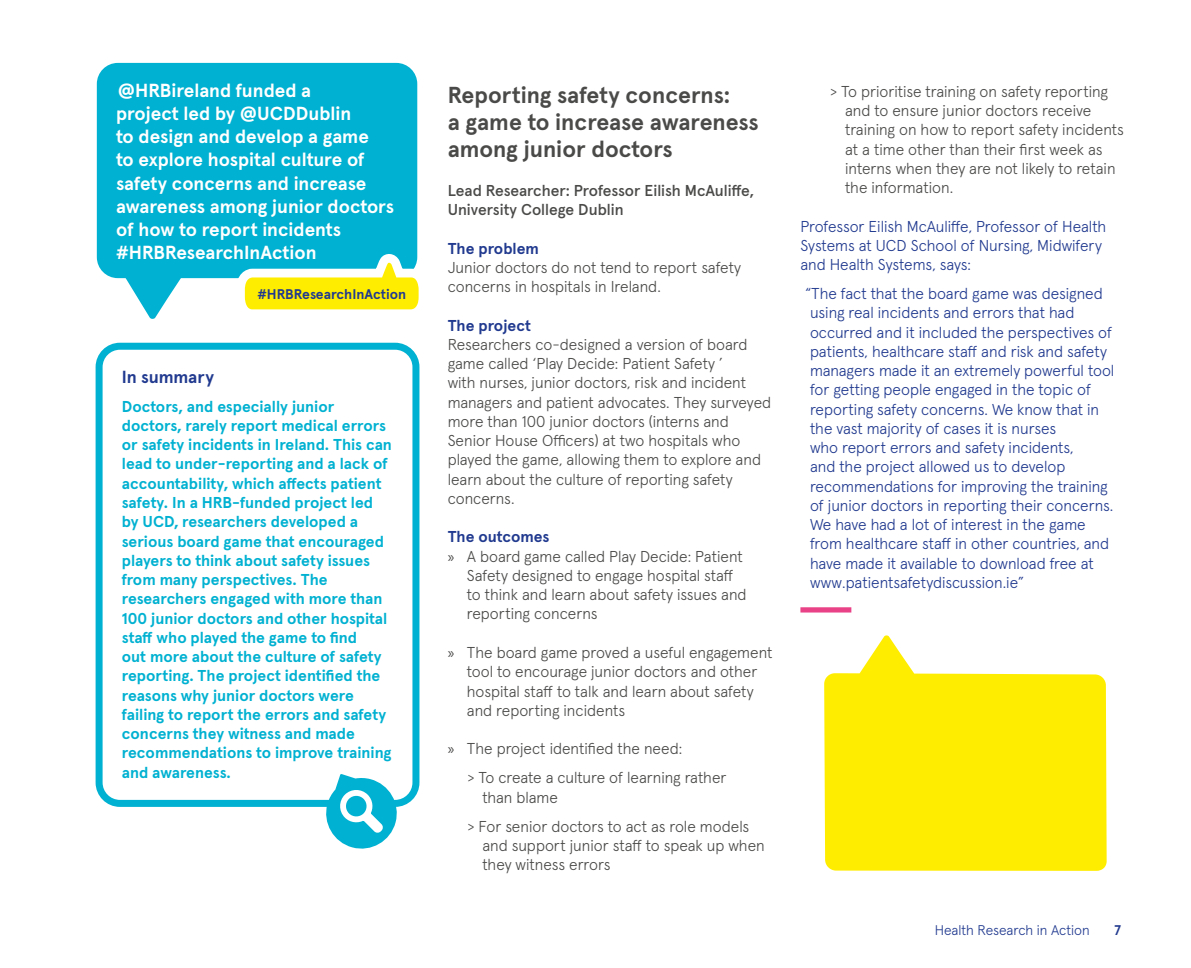
<style>
.page{position:relative;width:1191px;height:968px;background:#fff}
.page>*{position:absolute;margin:0;border:0;box-sizing:border-box;transform-origin:0 0}
.t1{font:700 23.1px/27.3px "Apercu Pro";color:#4a4a49}
.t2{font:700 18.9px/23.1px "Apercu Pro";color:#fff}
.t3{font:700 17.5px "Apercu Pro";letter-spacing:-.005em;color:#213a8f}
.t4{font:300 15.75px/19.2px "Apercu Pro";color:#4a4a49}
.t5{font:300 15.75px/19.2px "Apercu Pro";color:#213a8f}
.t6{font:700 15.75px/19.2px "Apercu Pro";color:#00b1d1}
.t7{font:500 15.75px/19.2px "Apercu Pro";color:#4a4a49}
.t8{font:700 15.75px "Apercu Pro";color:#213a8f}
.t9{font:300 14px "Apercu Pro";color:#213a8f}
.t10{font:700 14px "Apercu Pro";letter-spacing:-.005em;color:#213a8f}
.s1{font-family:"Myriad Pro";font-weight:400}
</style>
<div class="page">
<div style="left:800px;top:607px;width:51px;height:5px;background:#e94287"></div>
<svg style="left:124px;top:278px;width:59px;height:41px"></svg>
<div style="left:97px;top:63px;width:320px;height:215px;background:#00b1d1;border-radius:21px"></div>
<div style="left:96px;top:342px;width:323px;height:464px;border:7px solid #00b1d1;border-radius:21px"></div>
<svg style="left:322px;top:774px;width:78px;height:75px"></svg>
<svg style="left:232px;top:248px;width:187px;height:62px"></svg>
<svg style="left:824px;top:635px;width:282px;height:235px;background:#ffef27"></svg>
<p class="t2" style="left:116px;top:78px;width:280px">@HRBireland funded a<br>project led by @UCDDublin<br>to design and develop a game<br>to explore hospital culture of safety concerns and increase awareness among junior doctors of how to report incidents #HRBResearchInAction</p>
<p class="t10" style="left:257px;top:283px;width:150px">#HRBResearchInAction</p>
<p class="t3" style="left:122px;top:363px;width:94px">In summary</p>
<p class="t6" style="left:122px;top:395px;width:272px">Doctors, and especially junior doctors, rarely report medical errors or safety incidents in Ireland. This can lead to under-reporting and a lack of accountability, which affects patient safety. In a HRB-funded project led by UCD, researchers developed a serious board game that encouraged players to think about safety issues from many perspectives. The researchers engaged with more than 100 junior doctors and other hospital staff who played the game to find<br>out more about the culture of safety reporting. The project identified the reasons why junior doctors were failing to report the errors and safety concerns they witness and made recommendations to improve training and awareness.</p>
<h1 class="t1" style="left:447px;top:79px;width:313px">Reporting safety concerns:<br>a game to increase awareness among junior doctors</h1>
<p class="t7" style="left:447px;top:179px;width:308px">Lead Researcher: Professor Eilish McAuliffe,<br>University College Dublin</p>
<p class="t8" style="left:447px;top:236px;width:93px">The problem</p>
<p class="t4" style="left:447px;top:256px;width:295px">Junior doctors do not tend to report safety concerns in hospitals in Ireland.</p>
<p class="t8" style="left:447px;top:313px;width:85px">The project</p>
<p class="t4" style="left:447px;top:333px;width:325px">Researchers co-designed a version of board game called ‘Play Decide: Patient Safety ’<br>with nurses, junior doctors, risk and incident managers and patient advocates. They surveyed more than 100 junior doctors (interns and Senior House Officers) at two hospitals who played the game, allowing them to explore and learn about the culture of reporting safety concerns.</p>
<p class="t8" style="left:447px;top:524px;width:103px">The outcomes</p>
<p class="t4" style="left:447px;top:545px;width:297px"><span class="s1">»</span> A board game called Play Decide: Patient</p>
<p class="t4" style="left:467px;top:564px;width:268px">Safety designed to engage hospital staff</p>
<p class="t4" style="left:467px;top:583px;width:281px">to think and learn about safety issues and</p>
<p class="t4" style="left:467px;top:603px;width:132px">reporting concerns</p>
<p class="t4" style="left:467px;top:641px;width:307px;text-indent:-19px"><span class="s1">»</span> The board game proved a useful engagement tool to encourage junior doctors and other hospital staff to talk and learn about safety and reporting incidents</p>
<p class="t4" style="left:467px;top:732px;width:260px;line-height:29.2px;text-indent:-20px"><span class="s1">»</span> The project identified the need:<br>&gt; To create a culture of learning rather</p>
<p class="t4" style="left:467px;top:781px;width:283px;line-height:29.2px;text-indent:15px">than blame<br>&gt; For senior doctors to act as role models</p>
<p class="t4" style="left:482px;top:834px;width:284px">and support junior staff to speak up when they witness errors</p>
<p class="t4" style="left:845px;top:80px;width:280px;text-indent:-15px">&gt; To prioritise training on safety reporting and to ensure junior doctors receive training on how to report safety incidents at a time other than their first week as interns when they are not likely to retain the information.</p>
<p class="t5" style="left:800px;top:215px;width:307px">Professor Eilish McAuliffe, Professor of Health<br>Systems at UCD School of Nursing, Midwifery and Health Systems, says:</p>
<p class="t5" style="left:810px;top:282px;width:306px;text-indent:-5px">“The fact that the board game was designed using real incidents and errors that had occurred and it included the perspectives of patients, healthcare staff and risk and safety managers made it an extremely powerful tool for getting people engaged in the topic of reporting safety concerns. We know that in the vast majority of cases it is nurses<br>who report errors and safety incidents,<br>and the project allowed us to develop recommendations for improving the training of junior doctors in reporting their concerns.<br>We have had a lot of interest in the game from healthcare staff in other countries, and have made it available to download free at www.patientsafetydiscussion.ie”</p>
<p class="t9" style="left:934px;top:918px;width:157px">Health Research in Action</p>
<p class="t10" style="left:1114px;top:918px;width:8px">7</p>
</div>
